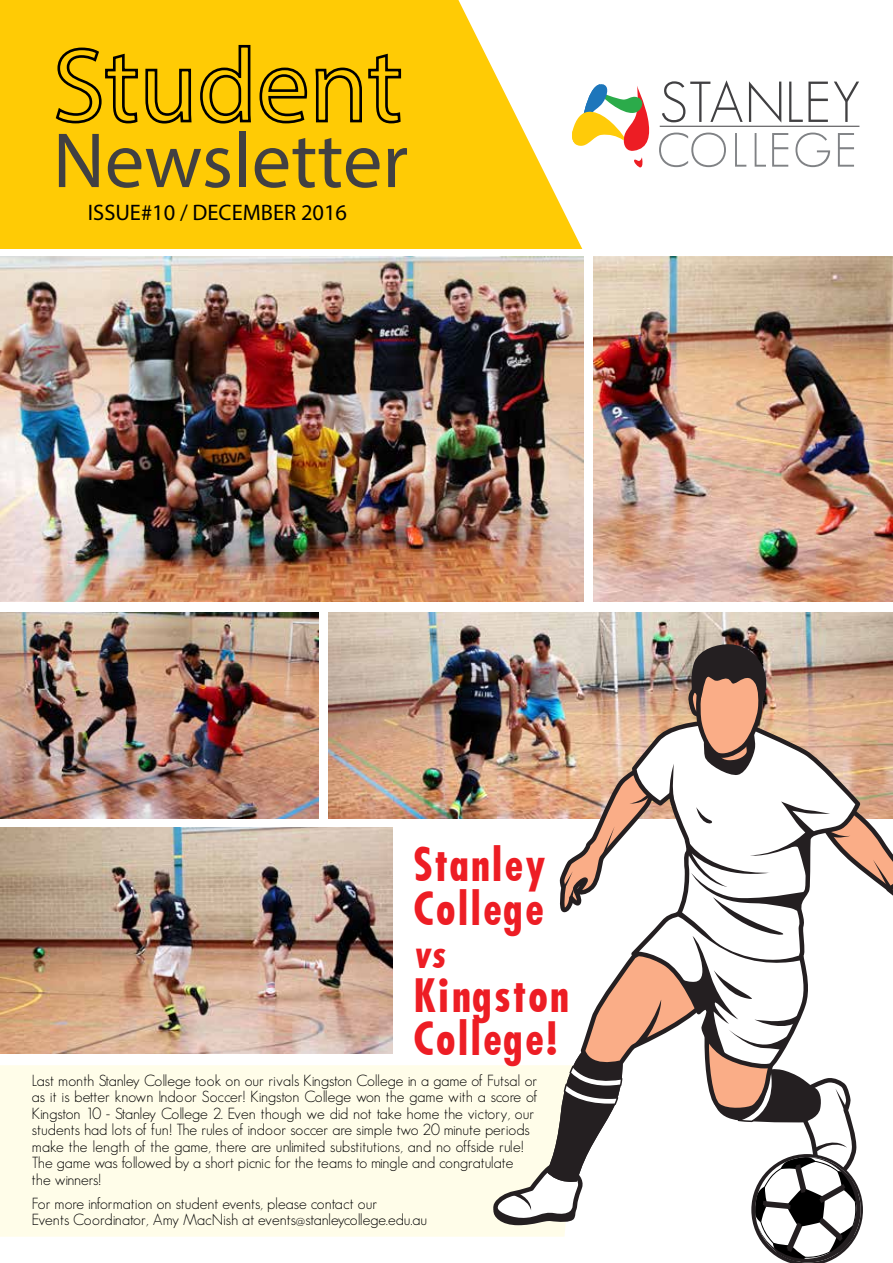
<style>
.page{position:relative;width:893px;height:1263px;background:#fff}
.page>*{position:absolute;margin:0;border:0;box-sizing:border-box;transform-origin:0 0}
.t1{font:78.9px "Myriad Pro";color:#414042}
.t2{font:700 45px/43.5px "Futura Cond";color:#ed1d24}
.t3{font:700 37.5px "Futura Cond";color:#ed1d24}
.t4{font:22.5px "Myriad Pro";color:#000}
.t5{font:300 15.75px/16.5px "Geosans";color:#000}
</style>
<div class="page">
<div style="left:0;top:1065px;width:493px;height:172px;background:#fffde9"></div>
<div style="left:0;top:0;width:893px;height:249px;background:#ffcb05"></div>
<svg style="left:458px;top:0;width:435px;height:257px;fill:#fff"></svg>
<svg style="left:662px;top:80px;width:81px;height:42px"></svg>
<svg style="left:749px;top:81px;width:32px;height:42px"></svg>
<svg style="left:789px;top:82px;width:39px;height:40px"></svg>
<svg style="left:834px;top:82px;width:25px;height:40px"></svg>
<svg style="left:659px;top:133px;width:67px;height:34px"></svg>
<svg style="left:735px;top:133px;width:11px;height:34px"></svg>
<svg style="left:755px;top:133px;width:11px;height:34px"></svg>
<svg style="left:772px;top:133px;width:16px;height:34px"></svg>
<svg style="left:795px;top:133px;width:35px;height:34px"></svg>
<svg style="left:838px;top:133px;width:16px;height:34px"></svg>
<svg style="left:634px;top:157px;width:9px;height:10px"></svg>
<svg style="left:572px;top:84px;width:79px;height:67px"></svg>
<svg style="left:55px;top:47px;width:137px;height:77px"></svg>
<svg style="left:201px;top:44px;width:50px;height:80px"></svg>
<svg style="left:259px;top:67px;width:49px;height:57px"></svg>
<svg style="left:315px;top:53px;width:87px;height:71px"></svg>
<img style="left:328px;top:613px;width:565px;height:205px">
<img style="left:593px;top:257px;width:300px;height:345px">
<img style="left:0;top:827px;width:392px;height:227px">
<img style="left:0;top:613px;width:318px;height:205px">
<img style="left:0;top:257px;width:583px;height:345px">
<svg style="left:493px;top:644px;width:400px;height:619px"></svg>
<h1 class="t1" style="left:53px;top:112px;width:357px">Newsletter</h1>
<h3 class="t4" style="left:88px;top:199px;width:261px">ISSUE#10 / DECEMBER 2016</h3>
<h2 class="t2" style="left:412px;top:843px;width:135px">Stanley<br>College</h2>
<h3 class="t3" style="left:412px;top:930px;width:39px">vs</h3>
<h2 class="t2" style="left:412px;top:973px;width:159px">Kingston<br>College!</h2>
<p class="t5" style="left:32px;top:1072px;width:507px">Last month Stanley College took on our rivals Kingston College in a game of Futsal or as it is better known Indoor Soccer! Kingston College won the game with a score of Kingston 10 - Stanley College 2. Even though we did not take home the victory, our students had lots of fun! The rules of indoor soccer are simple two 20 minute periods make the length of the game, there are unlimited substitutions, and no offside rule!<br>The game was followed by a short picnic for the teams to mingle and congratulate<br>the winners!</p>
<p class="t5" style="left:32px;top:1195px;width:397px">For more information on student events, please contact our<br>Events Coordinator, Amy MacNish at events@stanleycollege.edu.au</p>
</div>
